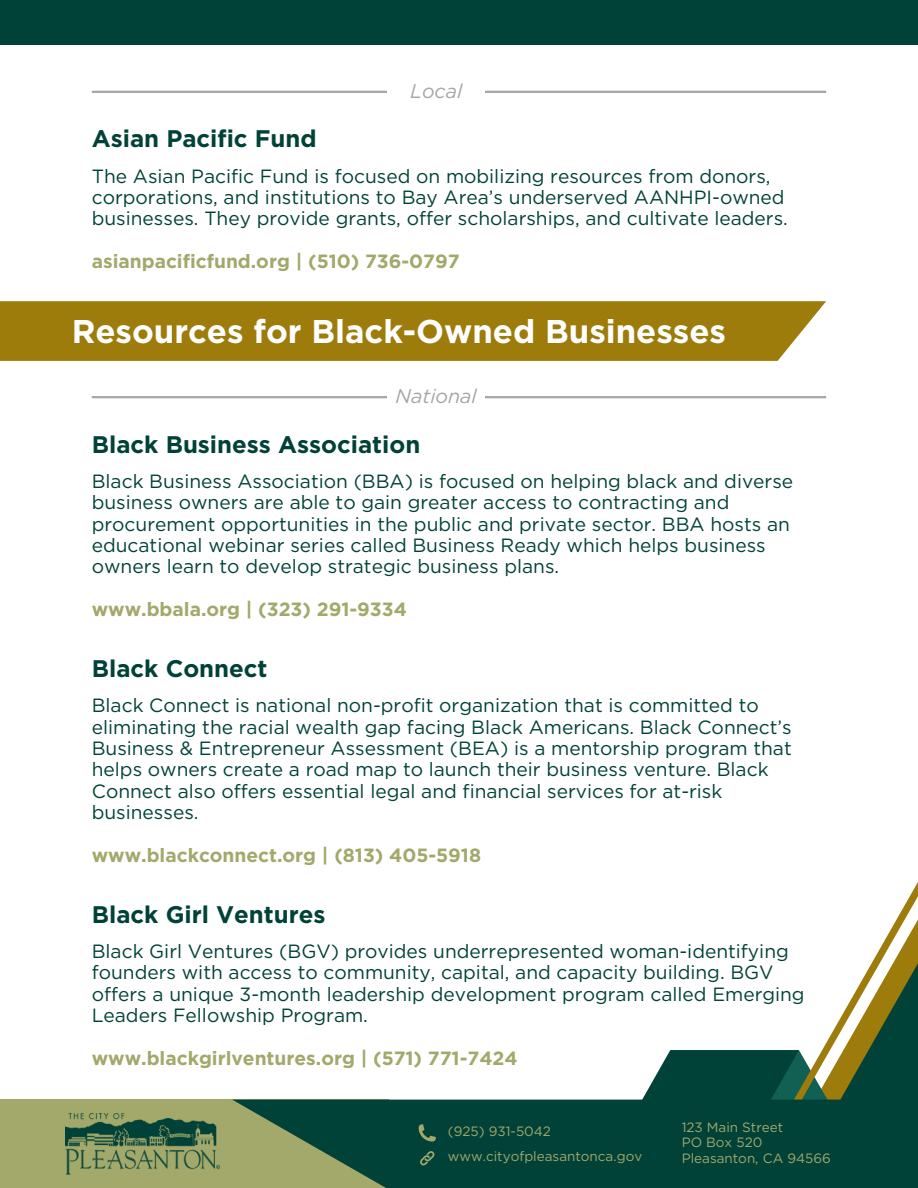
<style>
.page{position:relative;width:918px;height:1188px;background:#fff}
.page>*{position:absolute;margin:0;border:0;box-sizing:border-box;transform-origin:0 0}
.t1{font:700 32.85px "Gotham";color:#fff}
.t2{font:700 24px "Gotham";color:#004238}
.t3{font:italic 19.8px "Gotham";color:#a6a6a6}
.t4{font:19.2px/21.3px "Gotham";color:#004238}
.t5{font:700 19.2px "Gotham";color:#a3a86b}
.t6{font:13.5px "Gotham";color:#a3a86b}
</style>
<div class="page">
<div style="left:0;top:1100px;width:388px;height:88px;background:#a3a86b"></div>
<img style="left:66px;top:1114px;width:154px;height:60px">
<svg style="left:560px;top:1050px;width:151px;height:50px"></svg>
<svg style="left:711px;top:882px;width:207px;height:218px"></svg>
<svg style="left:233px;top:1100px;width:685px;height:88px;background:#124d3d"></svg>
<svg style="left:419px;top:1150px;width:16px;height:17px"></svg>
<svg style="left:419px;top:1124px;width:16px;height:17px"></svg>
<div style="left:0;top:0;width:918px;height:44px;background:#004238"></div>
<hr style="left:92px;top:91px;width:734px;height:2px;background:#a6a6a6">
<div style="left:387px;top:71px;width:98px;height:42px;background:#fff"></div>
<div style="left:0;top:301px;width:826px;height:60px;background:#9e7c0c"></div>
<hr style="left:92px;top:396px;width:734px;height:2px;background:#a6a6a6">
<div style="left:387px;top:376px;width:98px;height:42px;background:#fff"></div>
<h2 class="t3" style="left:410px;top:79px;width:54px">Local</h2>
<h4 class="t2" style="left:92px;top:124px;width:226px">Asian Pacific Fund</h4>
<h3 class="t4" style="left:92px;top:165px;width:698px">The Asian Pacific Fund is focused on mobilizing resources from donors, corporations, and institutions to Bay Area’s underserved AANHPI-owned businesses. They provide grants, offer scholarships, and cultivate leaders.</h3>
<h2 class="t5" style="left:92px;top:250px;width:369px">asianpacificfund.org | (510) 736-0797</h2>
<h4 class="t1" style="left:72px;top:311px;width:656px">Resources for Black-Owned Businesses</h4>
<h3 class="t3" style="left:396px;top:384px;width:83px">National</h3>
<p class="t2" style="left:92px;top:429px;width:330px">Black Business Association</p>
<h2 class="t4" style="left:92px;top:470px;width:703px">Black Business Association (BBA) is focused on helping black and diverse business owners are able to gain greater access to contracting and procurement opportunities in the public and private sector. BBA hosts an educational webinar series called Business Ready which helps business owners learn to develop strategic business plans.</h2>
<h4 class="t5" style="left:92px;top:598px;width:317px">www.bbala.org | (323) 291-9334</h4>
<h3 class="t2" style="left:92px;top:654px;width:177px">Black Connect</h3>
<p class="t4" style="left:92px;top:695px;width:702px">Black Connect is national non-profit organization that is committed to eliminating the racial wealth gap facing Black Americans. Black Connect’s Business &amp; Entrepreneur Assessment (BEA) is a mentorship program that helps owners create a road map to launch their business venture. Black Connect also offers essential legal and financial services for at-risk businesses.</p>
<p class="t5" style="left:92px;top:844px;width:391px">www.blackconnect.org | (813) 405-5918</p>
<p class="t2" style="left:92px;top:900px;width:235px">Black Girl Ventures</p>
<p class="t4" style="left:92px;top:941px;width:714px">Black Girl Ventures (BGV) provides underrepresented woman-identifying founders with access to community, capital, and capacity building. BGV offers a unique 3-month leadership development program called Emerging Leaders Fellowship Program.</p>
<p class="t5" style="left:92px;top:1047px;width:427px">www.blackgirlventures.org | (571) 771-7424</p>
<h1 class="t6" style="left:448px;top:1123px;width:105px">(925) 931-5042</h1>
<h4 class="t6" style="left:448px;top:1148px;width:196px">www.cityofpleasantonca.gov</h4>
<h2 class="t6" style="left:682px;top:1119px;width:103px">123 Main Street</h2>
<h4 class="t6" style="left:682px;top:1134px;width:82px">PO Box 520</h4>
<h3 class="t6" style="left:682px;top:1150px;width:151px">Pleasanton, CA 94566</h3>
</div>
